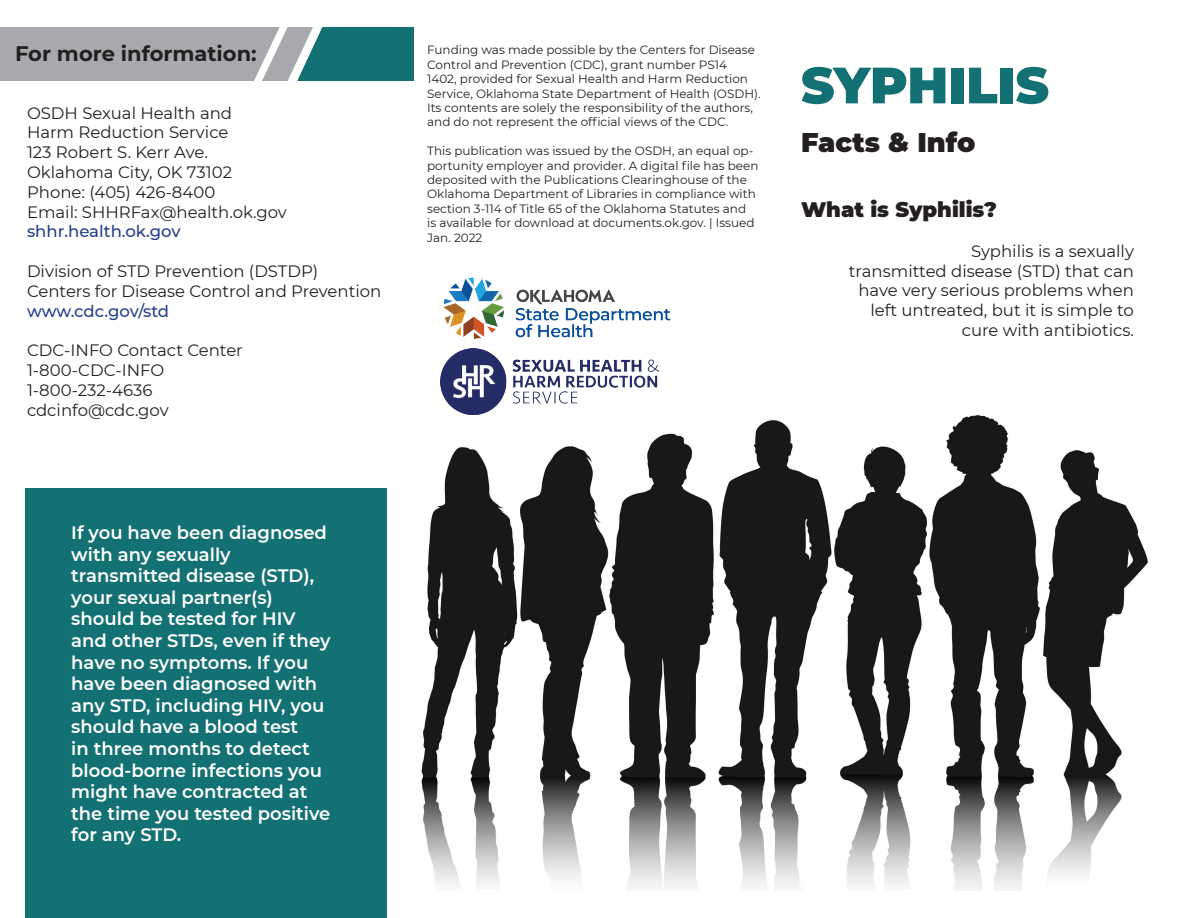
<style>
.page{position:relative;width:1188px;height:918px;background:#fff}
.page>*{position:absolute;margin:0;border:0;box-sizing:border-box;transform-origin:0 0}
.t1{font:900 51px "Montserrat";color:#137073}
.t2{font:900 27px "Montserrat";color:#231f20}
.t3{font:700 21px "Montserrat";color:#231f20}
.t4{font:900 21px "Montserrat";color:#231f20}
.t5{font:600 18px/21.6px "Montserrat";color:#fff}
.t6{font:16.5px/19.8px "Montserrat";color:#231f20}
.t7{font:500 16.5px "Montserrat";color:#253f8e}
.t8{font:12px/14.4px "Montserrat";color:#231f20}
</style>
<div class="page">
<img style="left:421px;top:415px;width:727px;height:476px">
<svg style="left:93px;top:27px;width:321px;height:54px;background:#7c9b9e"></svg>
<div style="left:0;top:27px;width:93px;height:54px;background:#a8a9ad"></div>
<div style="left:25px;top:488px;width:362px;height:430px;background:#137073"></div>
<img style="left:440px;top:353px;width:219px;height:62px">
<img style="left:443px;top:277px;width:228px;height:76px">
<h3 class="t3" style="left:15px;top:38px;width:243px">For more information:</h3>
<h3 class="t6" style="left:27px;top:102px;width:261px">OSDH Sexual Health and<br>Harm Reduction Service<br>123 Robert S. Kerr Ave.<br>Oklahoma City, OK 73102<br>Phone: (405) 426-8400<br>Email: SHHRFax@health.ok.gov</h3>
<h3 class="t7" style="left:27px;top:220px;width:155px">shhr.health.ok.gov</h3>
<h3 class="t6" style="left:27px;top:261px;width:356px">Division of STD Prevention (DSTDP)<br>Centers for Disease Control and Prevention</h3>
<h3 class="t7" style="left:27px;top:299px;width:144px">www.cdc.gov/std</h3>
<h3 class="t6" style="left:27px;top:340px;width:217px">CDC-INFO Contact Center<br>1-800-CDC-INFO<br>1-800-232-4636 cdcinfo@cdc.gov</h3>
<p class="t5" style="left:71px;top:521px;width:261px">If you have been diagnosed with any sexually transmitted disease (STD), your sexual partner(s) should be tested for HIV and other STDs, even if they have no symptoms. If you have been diagnosed with any STD, including HIV, you should have a blood test<br>in three months to detect blood-borne infections you might have contracted at the time you tested positive for any STD.</p>
<p class="t8" style="left:427px;top:43px;width:335px">Funding was made possible by the Centers for Disease Control and Prevention (CDC), grant number PS14<br>1402, provided for Sexual Health and Harm Reduction Service, Oklahoma State Department of Health (OSDH).<br>Its contents are solely the responsibility of the authors, and do not represent the official views of the CDC.</p>
<p class="t8" style="left:427px;top:143px;width:333px">This publication was issued by the OSDH, an equal op&shy;portunity employer and provider. A digital file has been deposited with the Publications Clearinghouse of the Oklahoma Department of Libraries in compliance with section 3-114 of Title 65 of the Oklahoma Statutes and<br>is available for download at documents.ok.gov. | Issued Jan. 2022</p>
<h1 class="t1" style="left:801px;top:47px;width:250px">SYPHILIS</h1>
<h2 class="t2" style="left:801px;top:123px;width:176px">Facts &amp; Info</h2>
<h3 class="t4" style="left:801px;top:193px;width:197px">What is Syphilis?</h3>
<h3 class="t6" style="left:849px;top:240px;width:287px;text-align:right">Syphilis is a sexually<br>transmitted disease (STD) that can have very serious problems when left untreated, but it is simple to cure with antibiotics.</h3>
</div>
